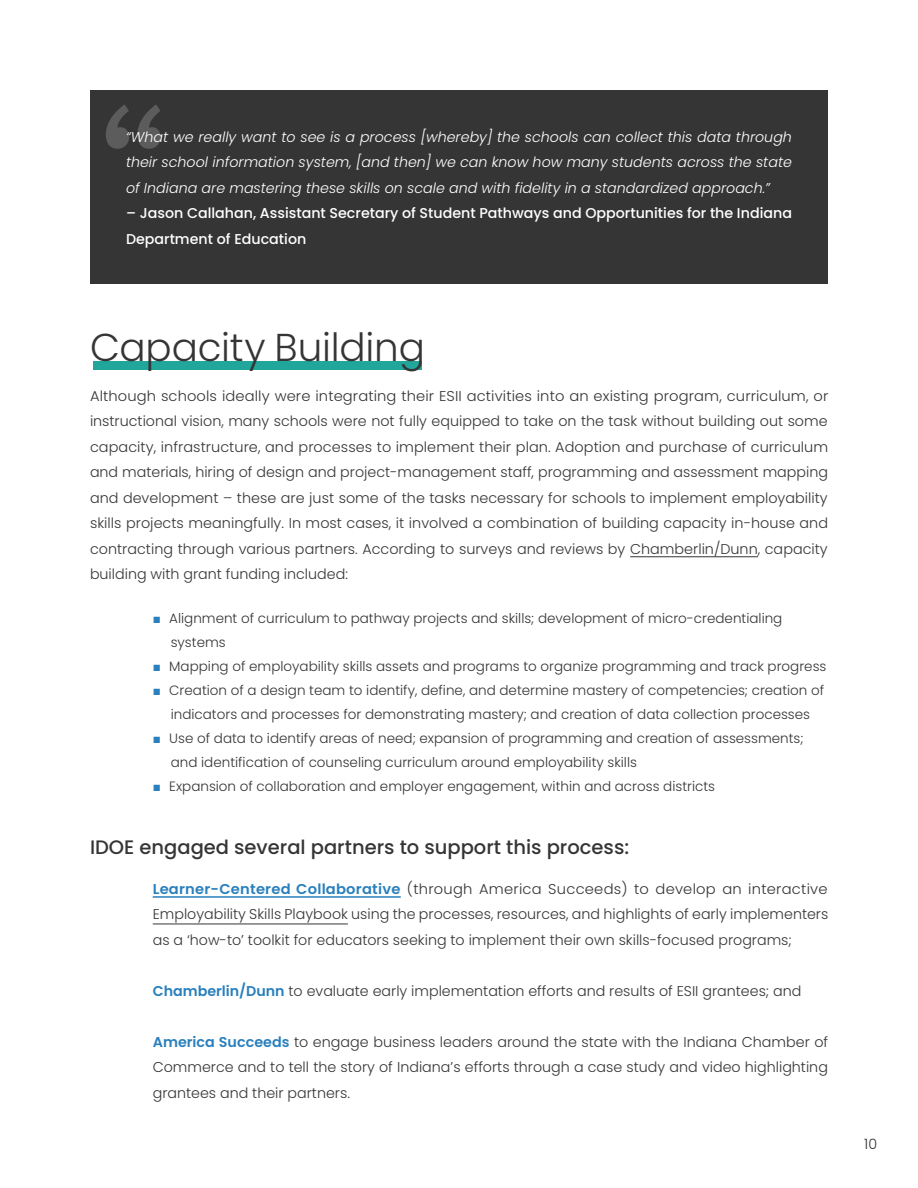
<style>
.page{position:relative;width:918px;height:1188px;background:#fff}
.page>*{position:absolute;margin:0;border:0;box-sizing:border-box;transform-origin:0 0}
.t1{font:300 38.85px "Poppins";letter-spacing:-.005em;color:#353535}
.t2{font:500 19.5px "Poppins";color:#353535}
.t3{font:300 14.25px/25.5px "Poppins";color:#353535;text-align:justify}
.t4{font:italic 300 14.25px/25.5px "Poppins";color:#fff;text-align:justify}
.t5{font:500 14.25px/25.5px "Poppins";color:#fff}
.t6{font:300 13.5px/24px "Poppins";color:#353535}
.s1{font-family:"Arial";font-weight:900;color:#2980bd}
.s2{font-weight:600;color:#2980bd}
</style>
<div class="page">
<div style="left:90px;top:90px;width:738px;height:193px;background:#353535"></div>
<div style="left:93px;top:361px;width:329px;height:9px;background:#21a69b"></div>
<hr style="left:630px;top:556px;width:128px;height:1px;background:#353535">
<hr style="left:153px;top:896px;width:248px;height:2px;background:#2980bd">
<hr style="left:153px;top:924px;width:195px;height:1px;background:#353535">
<svg style="left:106px;top:104px;width:55px;height:45px"></svg>
<p class="t4" style="left:126px;top:124px;width:667px">“What we really want to see is a process [whereby] the schools can collect this data through their school information system, [and then] we can know how many students across the state of Indiana are mastering these skills on scale and with fidelity in a standardized approach.”</p>
<p class="t5" style="left:126px;top:200px;width:668px">– Jason Callahan, Assistant Secretary of Student Pathways and Opportunities for the Indiana<br>Department of Education</p>
<h1 class="t1" style="left:90px;top:325px;width:336px">Capacity Building</h1>
<p class="t3" style="left:90px;top:383px;width:740px">Although schools ideally were integrating their ESII activities into an existing program, curriculum, or instructional vision, many schools were not fully equipped to take on the task without building out some capacity, infrastructure, and processes to implement their plan. Adoption and purchase of curriculum and materials, hiring of design and project-management staff, programming and assessment mapping and development – these are just some of the tasks necessary for schools to implement employability skills projects meaningfully. In most cases, it involved a combination of building capacity in-house and contracting through various partners. According to surveys and reviews by Chamberlin/Dunn, capacity building with grant funding included:</p>
<p class="t6" style="left:171px;top:607px;width:613px;text-indent:-18px"><span class="s1">■</span> Alignment of curriculum to pathway projects and skills; development of micro-credentialing systems</p>
<p class="t6" style="left:153px;top:655px;width:675px"><span class="s1">■</span> Mapping of employability skills assets and programs to organize programming and track progress</p>
<p class="t6" style="left:153px;top:679px;width:673px;text-align:center"><span class="s1">■</span> Creation of a design team to identify, define, and determine mastery of competencies; creation of indicators and processes for demonstrating mastery; and creation of data collection processes</p>
<p class="t6" style="left:171px;top:727px;width:634px;text-indent:-18px"><span class="s1">■</span> Use of data to identify areas of need; expansion of programming and creation of assessments; and identification of counseling curriculum around employability skills</p>
<p class="t6" style="left:153px;top:775px;width:564px"><span class="s1">■</span> Expansion of collaboration and employer engagement, within and across districts</p>
<h2 class="t2" style="left:90px;top:836px;width:541px">IDOE engaged several partners to support this process:</h2>
<p class="t3" style="left:153px;top:876px;width:677px"><span class="s2">Learner-Centered Collaborative</span> (through America Succeeds) to develop an interactive Employability Skills Playbook using the processes, resources, and highlights of early implementers as a ‘how-to’ toolkit for educators seeking to implement their own skills-focused programs;</p>
<p class="t3" style="left:153px;top:978px;width:650px"><span class="s2">Chamberlin/Dunn</span> to evaluate early implementation efforts and results of ESII grantees; and</p>
<p class="t3" style="left:153px;top:1029px;width:677px"><span class="s2">America Succeeds</span> to engage business leaders around the state with the Indiana Chamber of Commerce and to tell the story of Indiana’s efforts through a case study and video highlighting grantees and their partners.</p>
<p class="t3" style="left:864px;top:1131px;width:14px">10</p>
</div>
